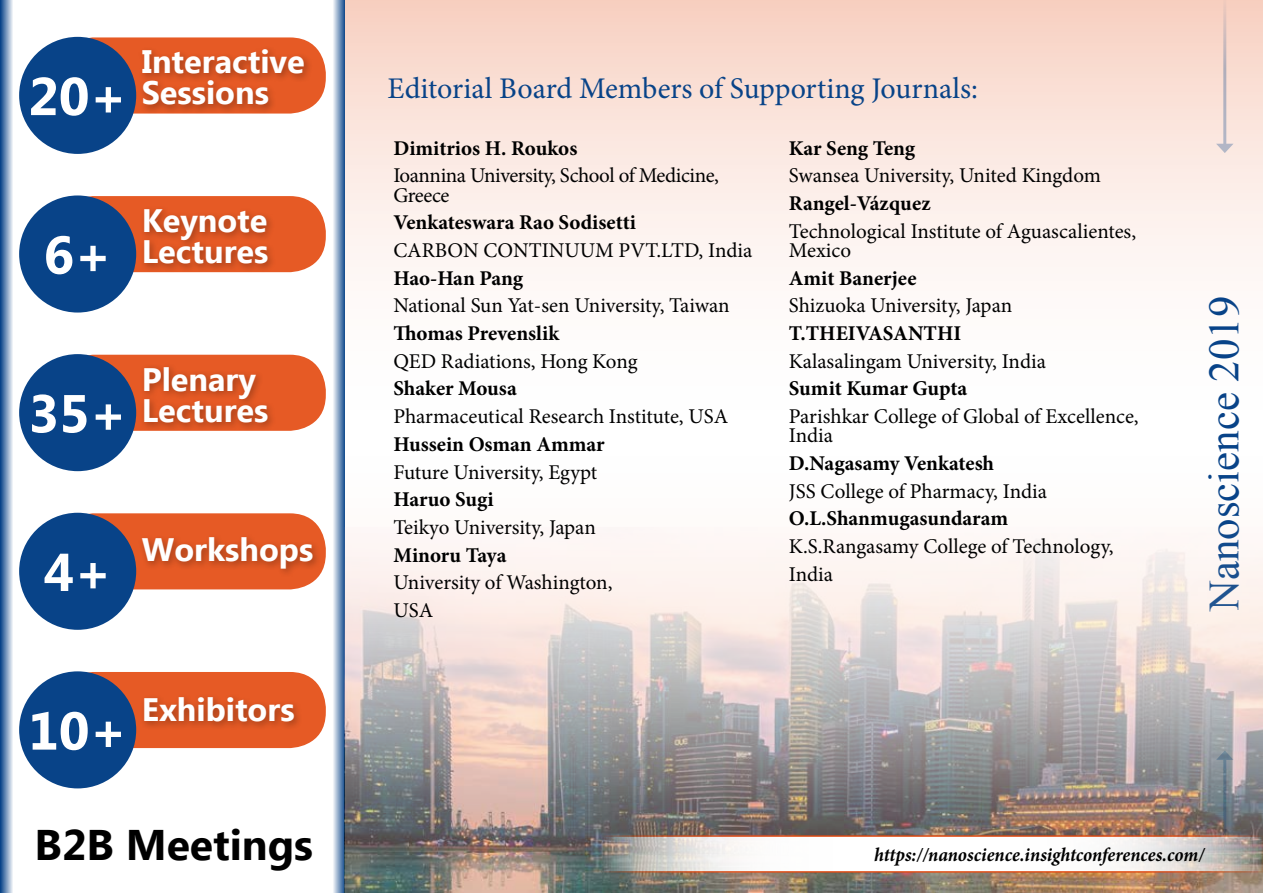
<style>
.page{position:relative;width:1263px;height:893px;background:#fff}
.page>*{position:absolute;margin:0;border:0;box-sizing:border-box;transform-origin:0 0}
.t1{font:700 53.25px "Ebrima";color:#fff}
.t2{font:42.75px "Times New Roman";color:#084388}
.t3{font:700 42.75px "Ebrima";color:#000}
.t4{font:700 32.4px/30.9px "Ebrima";color:#fff}
.t5{font:30px "Minion Pro";letter-spacing:-.005em;color:#084388}
.t6{font:21px/19.2px "Minion Pro";letter-spacing:-.005em;color:#000}
.t7{font:700 21px "Minion Pro";color:#000}
.t8{font:italic 700 19.5px "Minion Pro";letter-spacing:-.005em;color:#000;scale:.95 1}
</style>
<div class="page">
<svg style="left:345px;top:0;width:918px;height:274px"></svg>
<svg style="left:0;top:0;width:13px;height:893px;background:#7a99be"></svg>
<svg style="left:333px;top:0;width:12px;height:893px;background:#8da8c8"></svg>
<hr style="left:1223px;top:0;width:3px;height:146px;background:#084388">
<svg style="left:1216px;top:144px;width:17px;height:9px"></svg>
<div style="left:58px;top:37px;width:268px;height:77px;background:#e65a25;border-radius:36px"></div>
<div style="left:19px;top:37px;width:117px;height:117px;background:#084388;border-radius:50%"></div>
<div style="left:138px;top:45px;width:176px;height:70px;background:#000;opacity:.3"></div>
<div style="left:58px;top:196px;width:268px;height:76px;background:#e65a25;border-radius:36px"></div>
<div style="left:19px;top:195px;width:117px;height:118px;background:#084388;border-radius:50%"></div>
<div style="left:140px;top:205px;width:137px;height:68px;background:#000;opacity:.3"></div>
<div style="left:58px;top:355px;width:268px;height:76px;background:#e65a25;border-radius:36px"></div>
<div style="left:19px;top:354px;width:117px;height:117px;background:#084388;border-radius:50%"></div>
<div style="left:140px;top:362px;width:137px;height:70px;background:#000;opacity:.3"></div>
<div style="left:58px;top:513px;width:268px;height:76px;background:#e65a25;border-radius:36px"></div>
<div style="left:19px;top:513px;width:117px;height:117px;background:#084388;border-radius:50%"></div>
<div style="left:138px;top:533px;width:184px;height:45px;background:#000;opacity:.3"></div>
<div style="left:58px;top:672px;width:268px;height:76px;background:#e65a25;border-radius:36px"></div>
<div style="left:19px;top:671px;width:117px;height:117px;background:#084388;border-radius:50%"></div>
<div style="left:140px;top:693px;width:164px;height:38px;background:#000;opacity:.3"></div>
<img style="left:345px;top:533px;width:918px;height:360px">
<svg style="left:597px;top:835px;width:666px;height:38px"></svg>
<h3 class="t4" style="left:142px;top:48px;width:165px">Interactive<br>Sessions</h3>
<h1 class="t1" style="left:28px;top:57px;width:100px">20+</h1>
<h3 class="t5" style="left:387px;top:69px;width:592px">Editorial Board Members of Supporting Journals:</h3>
<h1 class="t1" style="left:44px;top:215px;width:70px">6+</h1>
<h3 class="t4" style="left:142px;top:207px;width:128px">Keynote<br>Lectures</h3>
<h1 class="t1" style="left:28px;top:374px;width:100px">35+</h1>
<h3 class="t4" style="left:142px;top:365px;width:128px">Plenary<br>Lectures</h3>
<h1 class="t1" style="left:44px;top:532px;width:70px">4+</h1>
<h3 class="t4" style="left:142px;top:536px;width:173px">Workshops</h3>
<h1 class="t1" style="left:28px;top:691px;width:100px">10+</h1>
<h3 class="t4" style="left:142px;top:696px;width:154px">Exhibitors</h3>
<p class="t7" style="left:393px;top:133px;width:186px">Dimitrios H. Roukos</p>
<p class="t6" style="left:393px;top:166px;width:327px">Ioannina University, School of Medicine,<br>Greece</p>
<p class="t7" style="left:393px;top:208px;width:244px">Venkateswara Rao Sodisetti</p>
<p class="t6" style="left:393px;top:241px;width:361px">CARBON CONTINUUM PVT.LTD, India</p>
<p class="t7" style="left:393px;top:263px;width:131px">Hao-Han Pang</p>
<p class="t6" style="left:393px;top:296px;width:338px">National Sun Yat-sen University, Taiwan</p>
<p class="t7" style="left:393px;top:319px;width:167px">Thomas Prevenslik</p>
<p class="t6" style="left:393px;top:352px;width:246px">QED Radiations, Hong Kong</p>
<p class="t7" style="left:393px;top:374px;width:125px">Shaker Mousa</p>
<p class="t6" style="left:393px;top:407px;width:336px">Pharmaceutical Research Institute, USA</p>
<p class="t7" style="left:393px;top:429px;width:213px">Hussein Osman Ammar</p>
<p class="t6" style="left:393px;top:462px;width:205px">Future University, Egypt</p>
<p class="t7" style="left:393px;top:485px;width:102px">Haruo Sugi</p>
<p class="t6" style="left:393px;top:518px;width:204px">Teikyo University, Japan</p>
<p class="t7" style="left:393px;top:540px;width:115px">Minoru Taya</p>
<p class="t6" style="left:393px;top:569px;width:221px;line-height:27.8px">University of Washington,<br>USA</p>
<p class="t7" style="left:789px;top:133px;width:128px">Kar Seng Teng</p>
<p class="t6" style="left:789px;top:166px;width:314px">Swansea University, United Kingdom</p>
<p class="t7" style="left:789px;top:188px;width:143px">Rangel-Vázquez</p>
<p class="t6" style="left:789px;top:221px;width:349px">Technological Institute of Aguascalientes,<br>Mexico</p>
<p class="t7" style="left:789px;top:263px;width:129px">Amit Banerjee</p>
<p class="t6" style="left:789px;top:296px;width:225px">Shizuoka University, Japan</p>
<p class="t7" style="left:789px;top:318px;width:174px">T.THEIVASANTHI</p>
<p class="t6" style="left:789px;top:351px;width:259px">Kalasalingam University, India</p>
<p class="t7" style="left:789px;top:374px;width:180px">Sumit Kumar Gupta</p>
<p class="t6" style="left:789px;top:407px;width:351px">Parishkar College of Global of Excellence,<br>India</p>
<p class="t7" style="left:789px;top:448px;width:207px">D.Nagasamy Venkatesh</p>
<p class="t6" style="left:789px;top:481px;width:260px">JSS College of Pharmacy, India</p>
<p class="t7" style="left:789px;top:504px;width:221px">O.L.Shanmugasundaram</p>
<p class="t6" style="left:789px;top:533px;width:326px;line-height:27.8px">K.S.Rangasamy College of Technology,<br>India</p>
<h2 class="t2" style="left:1195px;top:611px;width:316px;rotate:-90deg">Nanoscience 2019</h2>
<h2 class="t3" style="left:35px;top:813px;width:280px">B2B Meetings</h2>
<p class="t8" style="left:874px;top:841px;width:349px">https://nanoscience.insightconferences.com/</p>
</div>
